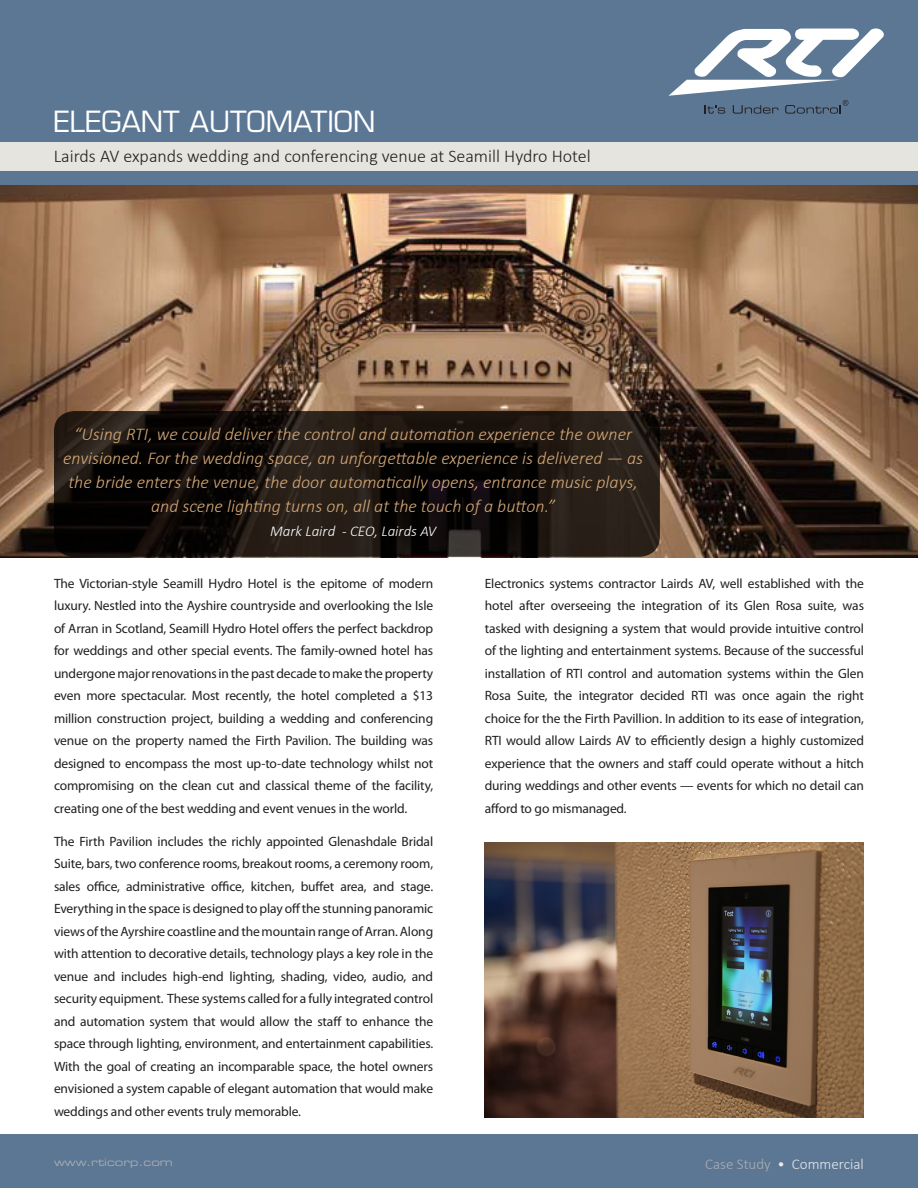
<style>
.page{position:relative;width:918px;height:1188px;background:#fff}
.page>*{position:absolute;margin:0;border:0;box-sizing:border-box;transform-origin:0 0}
.t1{font:28.5px "Eurostile";color:#fff}
.t2{font:italic 300 18px/24px "Calibri";color:#d3a776;text-align:center}
.t3{font:300 18px "Calibri";color:#231f20}
.t4{font:italic 300 15px "Calibri";color:#fff}
.t5{font:300 15px "Calibri";color:#e9eaeb}
.t6{font:13.5px/22.5px "Myriad Pro";letter-spacing:-.01em;color:#231f20;text-align:justify}
.t7{font:10.5px "Eurostile Extended Two";color:#acadb1}
.s1{color:#acadb1}
</style>
<div class="page">
<img style="left:0;top:184px;width:918px;height:373px">
<div style="left:0;top:0;width:918px;height:184px;background:#5c7794"></div>
<div style="left:0;top:1134px;width:918px;height:54px;background:#5c7794"></div>
<svg style="left:669px;top:28px;width:215px;height:86px"></svg>
<div style="left:0;top:142px;width:918px;height:29px;background:#e6e4de"></div>
<svg style="left:54px;top:411px;width:606px;height:146px;background:#18120e"></svg>
<img style="left:485px;top:842px;width:379px;height:276px">
<p class="t1" style="left:54px;top:105px;width:323px">ELEGANT AUTOMATION</p>
<p class="t3" style="left:54px;top:145px;width:539px">Lairds AV expands wedding and conferencing venue at Seamill Hydro Hotel</p>
<p class="t2" style="left:63px;top:422px;width:582px">“Using RTI, we could deliver the control and automation experience the owner envisioned. For the wedding space, an unforgettable experience is delivered — as the bride enters the venue, the door automatically opens, entrance music plays, and scene lighting turns on, all at the touch of a button.”</p>
<p class="t4" style="left:270px;top:522px;width:168px">Mark Laird - CEO, Lairds AV</p>
<p class="t6" style="left:54px;top:572px;width:381px">The Victorian-style Seamill Hydro Hotel is the epitome of modern luxury. Nestled into the Ayshire countryside and overlooking the Isle of Arran in Scotland, Seamill Hydro Hotel offers the perfect backdrop for weddings and other special events. The family-owned hotel has undergone major renovations in the past decade to make the property even more spectacular. Most recently, the hotel completed a $13 million construction project, building a wedding and conferencing venue on the property named the Firth Pavilion. The building was designed to encompass the most up-to-date technology whilst not compromising on the clean cut and classical theme of the facility, creating one of the best wedding and event venues in the world.</p>
<p class="t6" style="left:54px;top:830px;width:381px">The Firth Pavilion includes the richly appointed Glenashdale Bridal Suite, bars, two conference rooms, breakout rooms, a ceremony room, sales office, administrative office, kitchen, buffet area, and stage.<br>Everything in the space is designed to play off the stunning panoramic views of the Ayrshire coastline and the mountain range of Arran. Along with attention to decorative details, technology plays a key role in the venue and includes high-end lighting, shading, video, audio, and security equipment. These systems called for a fully integrated control and automation system that would allow the staff to enhance the space through lighting, environment, and entertainment capabilities.<br>With the goal of creating an incomparable space, the hotel owners envisioned a system capable of elegant automation that would make weddings and other events truly memorable.</p>
<p class="t6" style="left:485px;top:572px;width:381px">Electronics systems contractor Lairds AV, well established with the hotel after overseeing the integration of its Glen Rosa suite, was tasked with designing a system that would provide intuitive control of the lighting and entertainment systems. Because of the successful installation of RTI control and automation systems within the Glen Rosa Suite, the integrator decided RTI was once again the right choice for the the Firth Pavillion. In addition to its ease of integration, RTI would allow Lairds AV to efficiently design a highly customized experience that the owners and staff could operate without a hitch during weddings and other events — events for which no detail can afford to go mismanaged.</p>
<p class="t7" style="left:54px;top:1155px;width:120px">www.rticorp.com</p>
<p class="t5" style="left:705px;top:1154px;width:160px"><span class="s1">Case Study</span> • Commercial</p>
</div>
